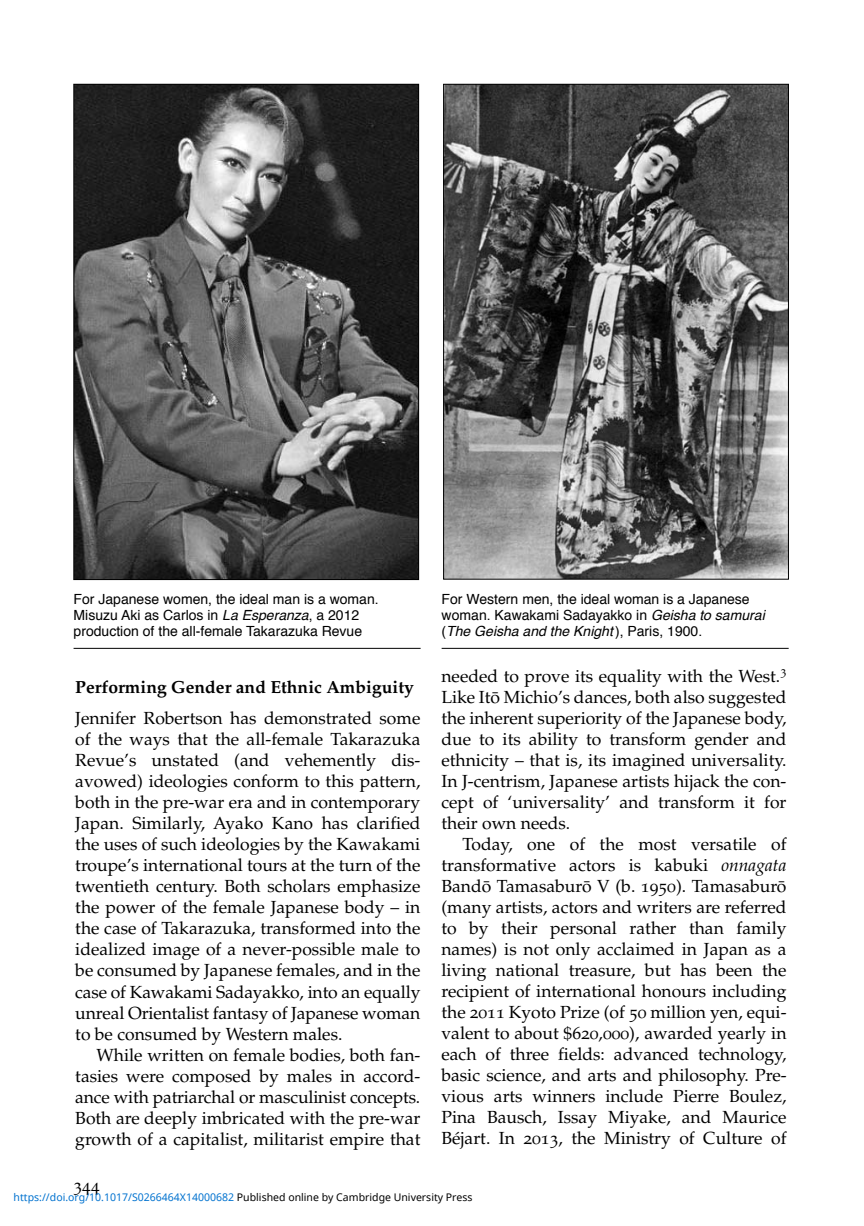
<style>
.page{position:relative;width:864px;height:1226px;background:#fff}
.page>*{position:absolute;margin:0;border:0;box-sizing:border-box;transform-origin:0 0}
.t1{font:17.5px/21px "Palatino CE";color:#000;text-align:justify}
.t2{font:700 17.5px "Palatino";color:#000}
.t3{font:17.5px "Palatino SC";color:#000}
.t4{font:14px/15.8px "Helvetica";color:#000}
.t5{font:10.5px "Noto Sans";color:#0172cf}
.s1{font-style:italic}
.s2{font-family:"Palatino SC"}
.s3{color:#000}
</style>
<div class="page">
<img style="left:445px;top:86px;width:341px;height:491px">
<img style="left:76px;top:86px;width:340px;height:491px">
<hr style="left:74px;top:648px;width:346px;height:1px;background:#000">
<hr style="left:441px;top:648px;width:347px;height:1px;background:#000">
<p class="t4" style="left:73px;top:592px;width:306px">For Japanese women, the ideal man is a woman.<br>Misuzu Aki as Carlos in <span class="s1">La Esperanza</span>, a 2012 production of the all-female Takarazuka Revue</p>
<p class="t2" style="left:75px;top:680px;width:340px">Performing Gender and Ethnic Ambiguity</p>
<p class="t1" style="left:75px;top:710px;width:346px">Jennifer Robertson has demonstrated some of the ways that the all-female Takarazuka Revue’s unstated (and vehemently dis - avowed) ideologies conform to this pattern, both in the pre-war era and in contemporary Japan. Similarly, Ayako Kano has clarified the uses of such ideologies by the Kawakami troupe’s international tours at the turn of the twentieth century. Both scholars emphasize the power of the female Japanese body – in the case of Takarazuka, transformed into the idealized image of a never-possible male to be consumed by Japanese females, and in the case of Kawakami Sadayakko, into an equally unreal Orientalist fantasy of Japanese woman to be consumed by Western males.</p>
<p class="t1" style="left:75px;top:1046px;width:346px;text-indent:21px">While written on female bodies, both fan - tasies were composed by males in accord - ance with patriarchal or masculinist concepts.<br>Both are deeply imbricated with the pre-war growth of a capitalist, militarist empire that</p>
<p class="t4" style="left:441px;top:592px;width:324px">For Western men, the ideal woman is a Japanese woman. Kawakami Sadayakko in <span class="s1">Geisha to samurai </span>(<span class="s1">The Geisha and the Knight</span>), Paris, 1900.</p>
<p class="t1" style="left:441px;top:667px;width:346px">needed to prove its equality with the West.<sup>3<br></sup>Like Itō Michio’s dances, both also suggested the inherent superiority of the Japanese body, due to its ability to transform gender and ethnicity – that is, its imagined universality.<br>In J-centrism, Japanese artists hijack the con - cept of ‘universality’ and transform it for their own needs.</p>
<p class="t1" style="left:441px;top:835px;width:346px;text-indent:21px">Today, one of the most versatile of transformative actors is kabuki <span class="s1">onnagata </span>Bandō Tamasaburō V (b. <span class="s2">1950</span>). Tamasaburō (many artists, actors and writers are referred to by their personal rather than family names) is not only acclaimed in Japan as a living national treasure, but has been the recipient of international honours including the <span class="s2">2011</span> Kyoto Prize (of <span class="s2">50</span> million yen, equi - valent to about $<span class="s2">620</span>,<span class="s2">000</span>), awarded yearly in each of three fields: advanced technology, basic science, and arts and philosophy. Pre - vious arts winners include Pierre Boulez, Pina Bausch, Issay Miyake, and Maurice Béjart. In <span class="s2">2013</span>, the Ministry of Culture of</p>
<p class="t3" style="left:74px;top:1174px;width:28px">344</p>
<p class="t5" style="left:14px;top:1189px;width:460px">https://doi.org/10.1017/S0266464X14000682 <span class="s3">Published online by Cambridge University Press</span></p>
</div>
